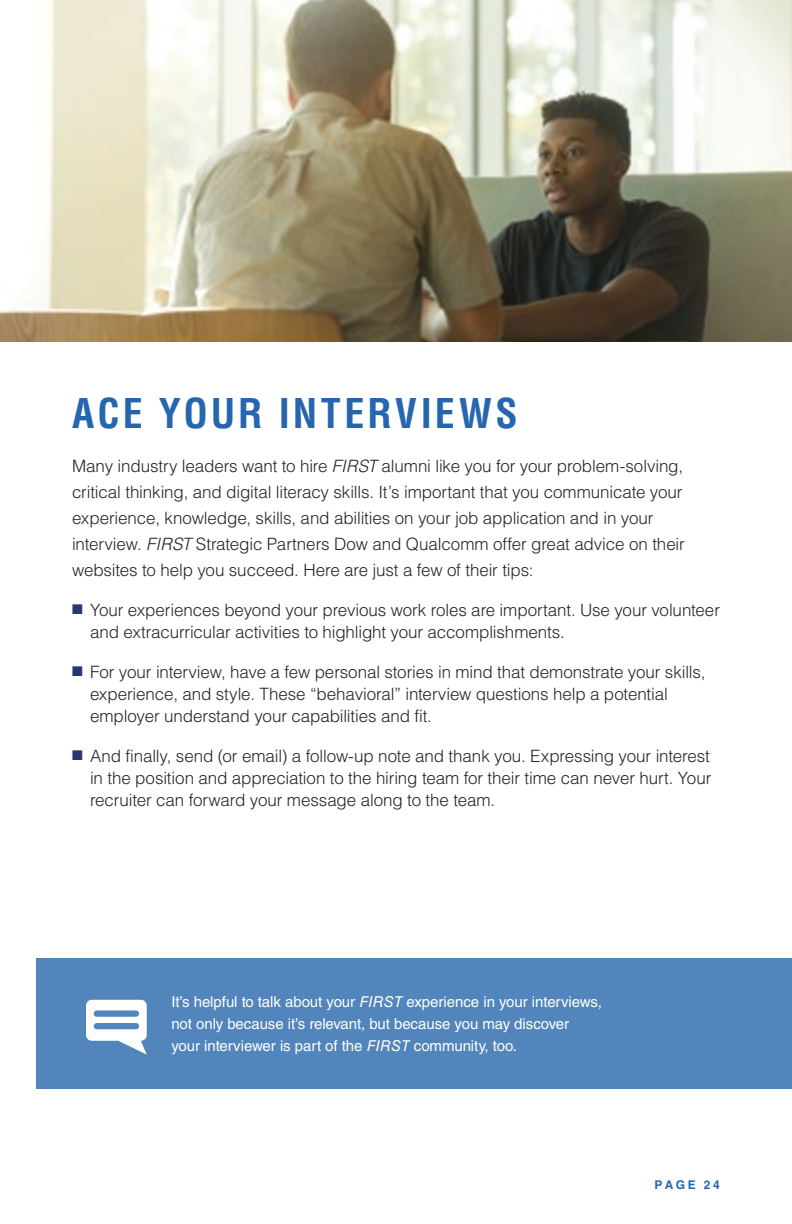
<style>
.page{position:relative;width:792px;height:1224px;background:#fff}
.page>*{position:absolute;margin:0;border:0;box-sizing:border-box;transform-origin:0 0}
.t1{font:700 condensed 40px "Helvetica LT Std";letter-spacing:.08em;color:#2566af}
.t2{font:300 17px/22px "Helvetica LT Std";letter-spacing:-.01em;color:#272425}
.t3{font:15px/22px "Helvetica LT Std";letter-spacing:-.005em;color:#fff}
.t4{font:700 12px "Helvetica LT Std";letter-spacing:.21em;color:#2566af}
.s1{font-style:italic}
.s2{color:#283674}
</style>
<div class="page">
<img style="left:0;top:0;width:792px;height:342px">
<div style="left:36px;top:958px;width:756px;height:130px;background:#5285bc"></div>
<svg style="left:86px;top:1000px;width:61px;height:55px"></svg>
<h1 class="t1" style="left:72px;top:388px;width:447px">ACE YOUR INTERVIEWS</h1>
<p class="t2" style="left:72px;top:452px;width:614px;line-height:26px">Many industry leaders want to hire <span class="s1">FIRST</span> alumni like you for your problem-solving, critical thinking, and digital literacy skills. It’s important that you communicate your experience, knowledge, skills, and abilities on your job application and in your interview. <span class="s1">FIRST</span> Strategic Partners Dow and Qualcomm offer great advice on their websites to help you succeed. Here are just a few of their tips:</p>
<p class="t2" style="left:90px;top:598px;width:632px;text-indent:-18px"><span class="s2">■</span> Your experiences beyond your previous work roles are important. Use your volunteer and extracurricular activities to highlight your accomplishments.</p>
<p class="t2" style="left:90px;top:660px;width:617px;text-indent:-18px"><span class="s2">■</span> For your interview, have a few personal stories in mind that demonstrate your skills, experience, and style. These “behavioral” interview questions help a potential employer understand your capabilities and fit.</p>
<p class="t2" style="left:90px;top:744px;width:623px;text-align:justify;text-indent:-18px"><span class="s2">■</span> And finally, send (or email) a follow-up note and thank you. Expressing your interest in the position and appreciation to the hiring team for their time can never hurt. Your recruiter can forward your message along to the team.</p>
<p class="t3" style="left:171px;top:990px;width:432px">It’s helpful to talk about your <span class="s1">FIRST</span> experience in your interviews, not only because it’s relevant, but because you may discover<br>your interviewer is part of the <span class="s1">FIRST</span> community, too.</p>
<p class="t4" style="left:655px;top:1178px;width:67px">PAGE 24</p>
</div>
